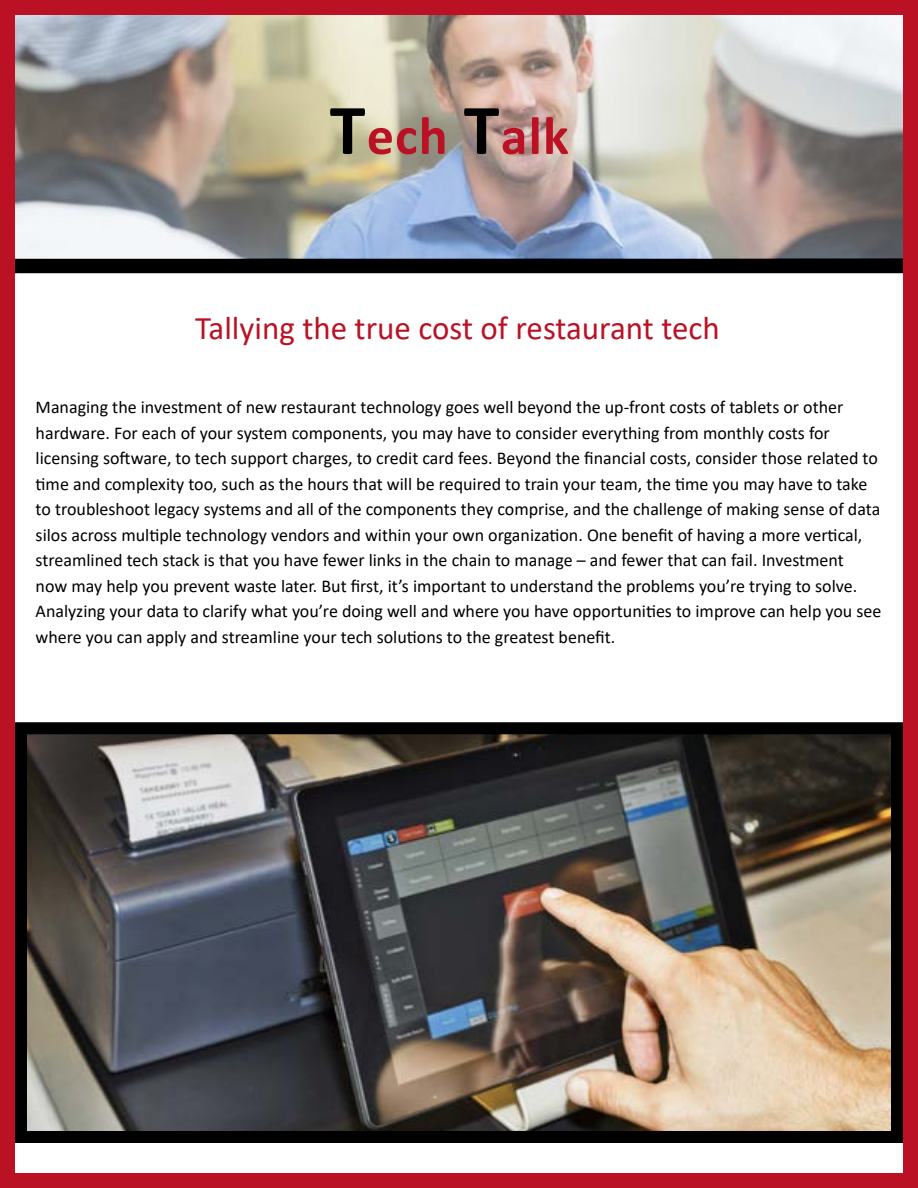
<style>
.page{position:relative;width:918px;height:1188px;background:#fff}
.page>*{position:absolute;margin:0;border:0;box-sizing:border-box;transform-origin:0 0}
.t1{font:700 54px "Calibri";letter-spacing:.02em;color:#ba1224}
.t2{font:33px "Calibri";color:#ba1224}
.t3{font:18px/25.5px "Calibri";color:#000}
.s1{font-size:72px;color:#000}
</style>
<div class="page">
<div style="left:12px;top:260px;width:894px;height:11px;background:#000"></div>
<div style="left:10px;top:258px;width:898px;height:15px;border:4px solid #000"></div>
<div style="left:0;top:0;width:918px;height:1188px;border:15px solid #ba1224"></div>
<img style="left:15px;top:15px;width:888px;height:243px">
<img style="left:28px;top:735px;width:862px;height:395px">
<div style="left:15px;top:722px;width:888px;height:421px;border:12px solid #000"></div>
<h1 class="t1" style="left:330px;top:98px;width:241px"><span class="s1">T</span>ech <span class="s1">T</span>alk</h1>
<h2 class="t2" style="left:195px;top:305px;width:526px">Tallying the true cost of restaurant tech</h2>
<p class="t3" style="left:36px;top:394px;width:847px">Managing the investment of new restaurant technology goes well beyond the up-front costs of tablets or other hardware. For each of your system components, you may have to consider everything from monthly costs for licensing software, to tech support charges, to credit card fees. Beyond the financial costs, consider those related to time and complexity too, such as the hours that will be required to train your team, the time you may have to take to troubleshoot legacy systems and all of the components they comprise, and the challenge of making sense of data silos across multiple technology vendors and within your own organization. One benefit of having a more vertical, streamlined tech stack is that you have fewer links in the chain to manage – and fewer that can fail. Investment<br>now may help you prevent waste later. But first, it’s important to understand the problems you’re trying to solve.<br>Analyzing your data to clarify what you’re doing well and where you have opportunities to improve can help you see where you can apply and streamline your tech solutions to the greatest benefit.</p>
</div>
